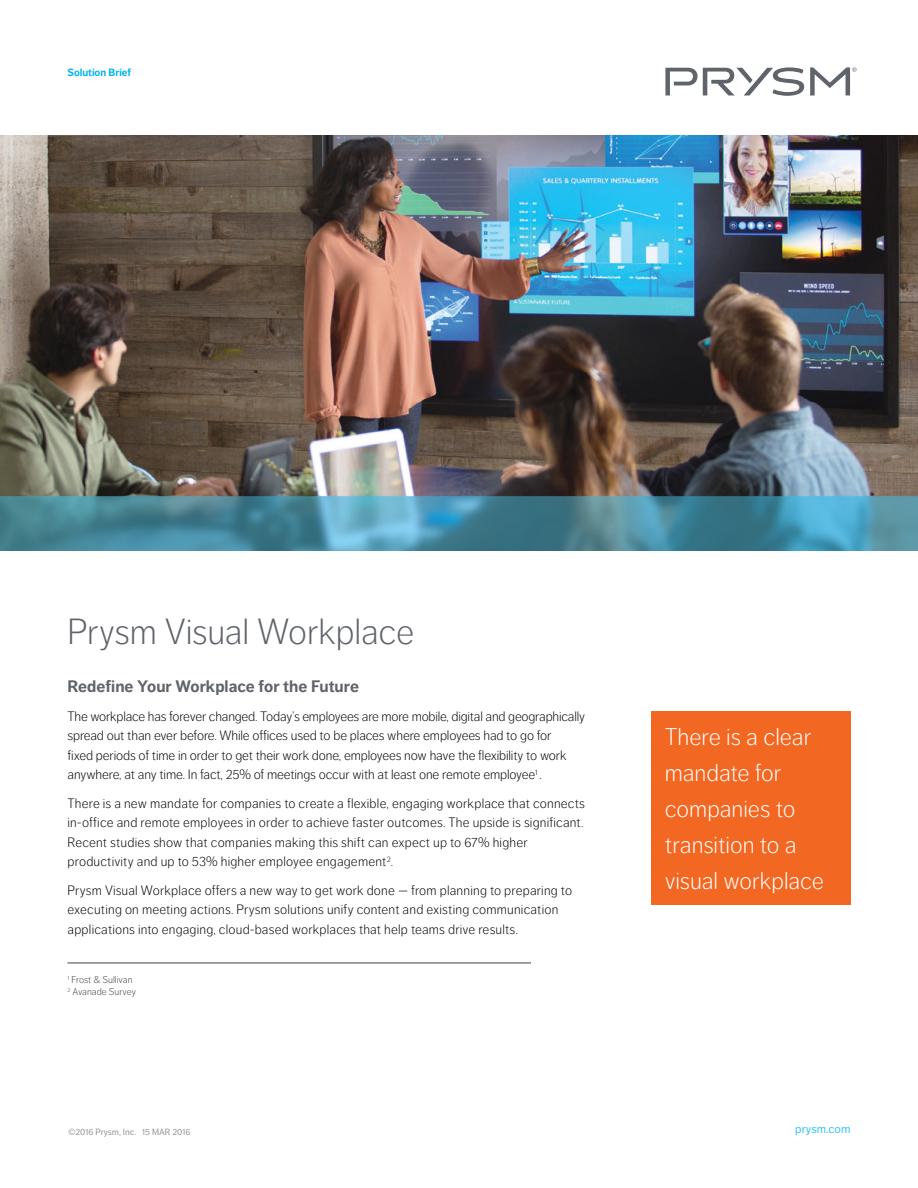
<style>
.page{position:relative;width:918px;height:1188px;background:#fff}
.page>*{position:absolute;margin:0;border:0;box-sizing:border-box;transform-origin:0 0}
.t1{font:300 36px "Dagny Pro";letter-spacing:-.01em;color:#5f636a}
.t2{font:300 24px/36px "Dagny Pro";letter-spacing:-.005em;color:#fff}
.t3{font:700 16.5px "Dagny Pro";color:#5f636a}
.t4{font:300 13.5px/19.5px "Dagny Pro";letter-spacing:.01em;color:#000}
.t5{font:300 13.5px/19.5px "Dagny Pro";letter-spacing:-.015em;color:#000}
.t6{font:12px "Dagny Pro";color:#3ac4f3}
.t7{font:700 10.5px "Dagny Pro";color:#00b5ef}
.t8{font:300 9.75px/12px "Dagny Pro";color:#414042}
.t9{font:9px "Dagny Pro";color:#939598}
</style>
<div class="page">
<img style="left:0;top:135px;width:918px;height:415px">
<div style="left:651px;top:711px;width:199px;height:193px;background:#f26722"></div>
<hr style="left:68px;top:963px;width:463px;height:1px;background:#414042">
<svg style="left:810px;top:67px;width:46px;height:28px"></svg>
<svg style="left:665px;top:67px;width:139px;height:29px"></svg>
<p class="t7" style="left:68px;top:66px;width:65px">Solution Brief</p>
<h1 class="t1" style="left:68px;top:612px;width:348px">Prysm Visual Workplace</h1>
<p class="t3" style="left:68px;top:677px;width:293px">Redefine Your Workplace for the Future</p>
<p class="t5" style="left:68px;top:707px;width:519px">The workplace has forever changed. Today’s employees are more mobile, digital and geographically spread out than ever before. While offices used to be places where employees had to go for<br>fixed periods of time in order to get their work done, employees now have the flexibility to work anywhere, at any time. In fact, 25% of meetings occur with at least one remote employee<sup>1</sup> .</p>
<p class="t4" style="left:67px;top:794px;width:519px">There is a new mandate for companies to create a flexible, engaging workplace that connects in-office and remote employees in order to achieve faster outcomes. The upside is significant.<br>Recent studies show that companies making this shift can expect up to 67% higher productivity and up to 53% higher employee engagement<sup>2</sup>.</p>
<p class="t4" style="left:68px;top:881px;width:506px">Prysm Visual Workplace offers a new way to get work done — from planning to preparing to executing on meeting actions. Prysm solutions unify content and existing communication applications into engaging, cloud-based workplaces that help teams drive results.</p>
<p class="t8" style="left:68px;top:974px;width:70px"><sup>1</sup> Frost &amp; Sullivan<br><sup>2</sup> Avanade Survey</p>
<p class="t9" style="left:68px;top:1127px;width:124px">©2016 Prysm, Inc. 15 MAR 2016</p>
<h2 class="t2" style="left:665px;top:719px;width:161px">There is a clear mandate for companies to transition to a visual workplace</h2>
<p class="t6" style="left:795px;top:1122px;width:57px">prysm.com</p>
</div>
